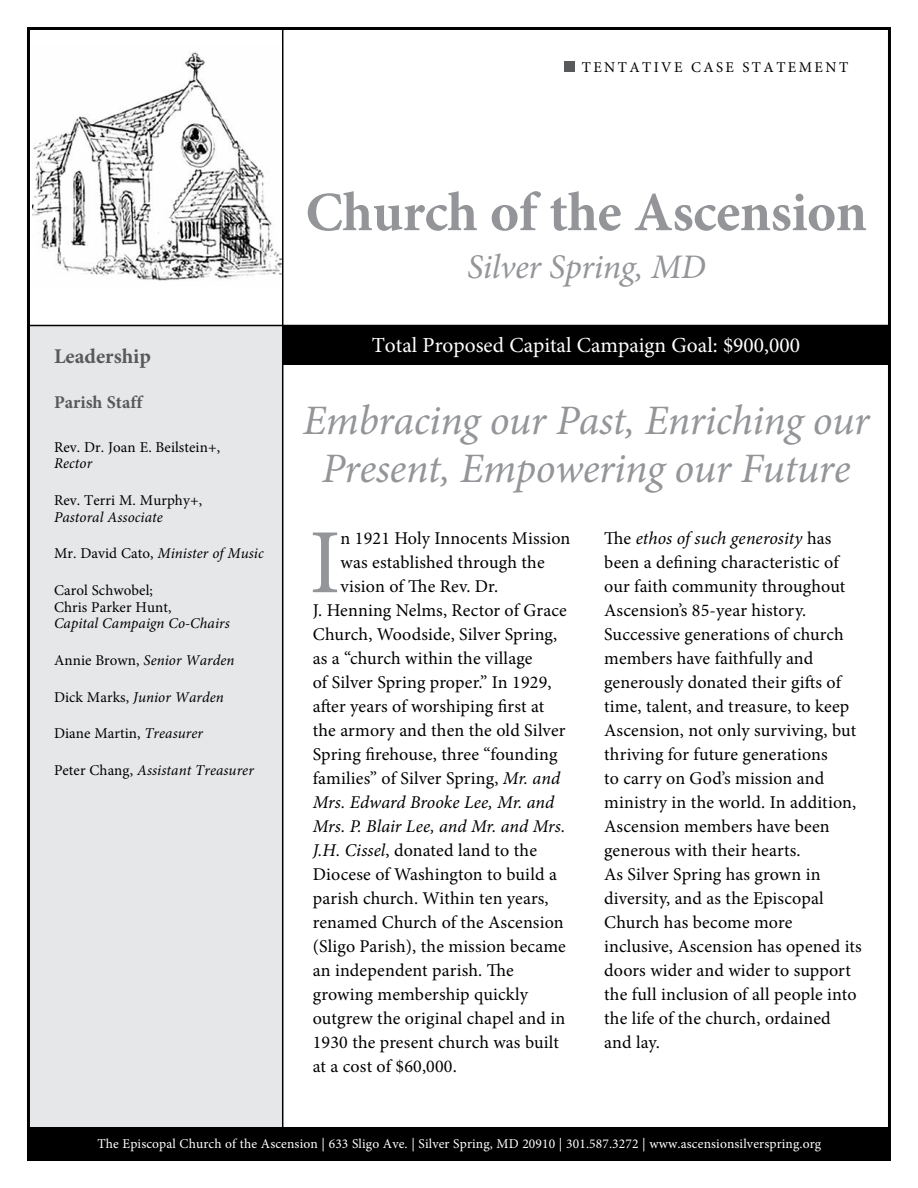
<style>
.page{position:relative;width:918px;height:1188px;background:#fff}
.page>*{position:absolute;margin:0;border:0;box-sizing:border-box;transform-origin:0 0}
.t1{font:91.8px "Minion Pro";color:#939598}
.t2{font:700 55.5px "Minion Pro";letter-spacing:-.01em;color:#939598}
.t3{font:italic 42px/48px "Minion Pro";letter-spacing:-.01em;color:#939598;text-align:center}
.t4{font:italic 34.5px "Minion Pro";letter-spacing:-.01em;color:#939598}
.t5{font:21.45px "Minion Pro";color:#fff}
.t6{font:700 21px "Minion Pro";color:#58595b}
.t7{font:18px/24px "Minion Pro";letter-spacing:.005em;color:#000}
.t8{font:italic 18px "Minion Pro";color:#000}
.t9{font:700 18px "Minion Pro";color:#58595b}
.t10{font:italic 15px "Minion Pro";letter-spacing:.005em;color:#000}
.t11{font:15px/16.5px "Minion Pro";letter-spacing:.005em;color:#000}
.t12{font:15px "Minion Pro";letter-spacing:.16em;color:#000}
.t13{font:13.5px "Minion Pro";letter-spacing:.01em;color:#fff}
.s1{font-style:normal}
.s2{font-style:italic}
</style>
<div class="page">
<div style="left:28px;top:326px;width:254px;height:803px;background:#e6e7e8"></div>
<div style="left:282px;top:326px;width:607px;height:39px;background:#000"></div>
<hr style="left:27px;top:325px;width:862px;height:1px;background:#000">
<div style="left:28px;top:1127px;width:861px;height:33px;background:#000"></div>
<div style="left:564px;top:61px;width:11px;height:11px;background:#58595b"></div>
<hr style="left:282px;top:27px;width:1px;height:1102px;background:#000">
<img style="left:32px;top:51px;width:249px;height:230px">
<p class="t12" style="left:582px;top:57px;width:268px">TENTATIVE CASE STATEMENT</p>
<p class="t6" style="left:54px;top:342px;width:98px">Leadership</p>
<p class="t9" style="left:54px;top:390px;width:90px">Parish Staff</p>
<p class="t11" style="left:54px;top:439px;width:168px">Rev. Dr. Joan E. Beilstein+,</p>
<p class="t10" style="left:54px;top:453px;width:40px">Rector</p>
<p class="t11" style="left:54px;top:492px;width:150px">Rev. Terri M. Murphy+,</p>
<p class="t10" style="left:54px;top:506px;width:110px">Pastoral Associate</p>
<p class="t10" style="left:54px;top:543px;width:211px"><span class="s1">Mr. David Cato,</span> Minister of Music</p>
<p class="t11" style="left:54px;top:582px;width:119px">Carol Schwobel;<br>Chris Parker Hunt,</p>
<p class="t10" style="left:54px;top:613px;width:177px">Capital Campaign Co-Chairs</p>
<p class="t10" style="left:54px;top:650px;width:182px"><span class="s1">Annie Brown,</span> Senior Warden</p>
<p class="t10" style="left:54px;top:686px;width:171px"><span class="s1">Dick Marks,</span> Junior Warden</p>
<p class="t11" style="left:54px;top:725px;width:151px">Diane Martin, <span class="s2">Treasurer</span></p>
<p class="t10" style="left:54px;top:760px;width:201px"><span class="s1">Peter Chang,</span> Assistant Treasurer</p>
<h2 class="t2" style="left:305px;top:173px;width:563px">Church of the Ascension</h2>
<h3 class="t4" style="left:467px;top:244px;width:240px">Silver Spring, MD</h3>
<p class="t5" style="left:372px;top:331px;width:430px">Total Proposed Capital Campaign Goal: $900,000</p>
<h3 class="t3" style="left:303px;top:396px;width:568px">Embracing our Past, Enriching our<br>Present, Empowering our Future</h3>
<h1 class="t1" style="left:309px;top:501px;width:33px">I</h1>
<p class="t7" style="left:341px;top:527px;width:231px">n 1921 Holy Innocents Mission</p>
<p class="t7" style="left:341px;top:551px;width:206px">was established through the</p>
<p class="t7" style="left:341px;top:575px;width:159px">vision of The Rev. Dr.</p>
<p class="t7" style="left:313px;top:599px;width:256px">J. Henning Nelms, Rector of Grace</p>
<p class="t7" style="left:313px;top:623px;width:246px">Church, Woodside, Silver Spring,</p>
<p class="t7" style="left:313px;top:647px;width:221px">as a “church within the village</p>
<p class="t7" style="left:313px;top:671px;width:240px">of Silver Spring proper.” In 1929,</p>
<p class="t7" style="left:313px;top:694px;width:233px">after years of worshiping first at</p>
<p class="t7" style="left:313px;top:718px;width:254px">the armory and then the old Silver</p>
<p class="t7" style="left:313px;top:742px;width:246px">Spring firehouse, three “founding</p>
<p class="t7" style="left:313px;top:766px;width:249px">families” of Silver Spring, <span class="s2">Mr. and</span></p>
<p class="t8" style="left:313px;top:790px;width:243px">Mrs. Edward Brooke Lee, Mr. and</p>
<p class="t8" style="left:313px;top:814px;width:254px">Mrs. P. Blair Lee, and Mr. and Mrs.</p>
<p class="t7" style="left:313px;top:838px;width:226px"><span class="s2">J.H. Cissel</span>, donated land to the</p>
<p class="t7" style="left:313px;top:862px;width:246px">Diocese of Washington to build a</p>
<p class="t7" style="left:313px;top:886px;width:237px">parish church. Within ten years,</p>
<p class="t7" style="left:313px;top:910px;width:252px">renamed Church of the Ascension</p>
<p class="t7" style="left:313px;top:934px;width:255px">(Sligo Parish), the mission became</p>
<p class="t7" style="left:313px;top:958px;width:203px">an independent parish. The</p>
<p class="t7" style="left:313px;top:982px;width:217px">growing membership quickly</p>
<p class="t7" style="left:313px;top:1006px;width:254px">outgrew the original chapel and in</p>
<p class="t7" style="left:313px;top:1030px;width:248px">1930 the present church was built</p>
<p class="t7" style="left:313px;top:1054px;width:146px">at a cost of $60,000.</p>
<p class="t7" style="left:604px;top:526px;width:259px">The <span class="s2">ethos of such generosity</span> has been a defining characteristic of our faith community throughout<br>Ascension’s 85-year history.<br>Successive generations of church members have faithfully and generously donated their gifts of time, talent, and treasure, to keep<br>Ascension, not only surviving, but thriving for future generations<br>to carry on God’s mission and ministry in the world. In addition,<br>Ascension members have been generous with their hearts.<br>As Silver Spring has grown in diversity, and as the Episcopal<br>Church has become more inclusive, Ascension has opened its doors wider and wider to support the full inclusion of all people into the life of the church, ordained and lay.</p>
<p class="t13" style="left:97px;top:1134px;width:725px">The Episcopal Church of the Ascension | 633 Sligo Ave. | Silver Spring, MD 20910 | 301.587.3272 | www.ascensionsilverspring.org</p>
</div>
